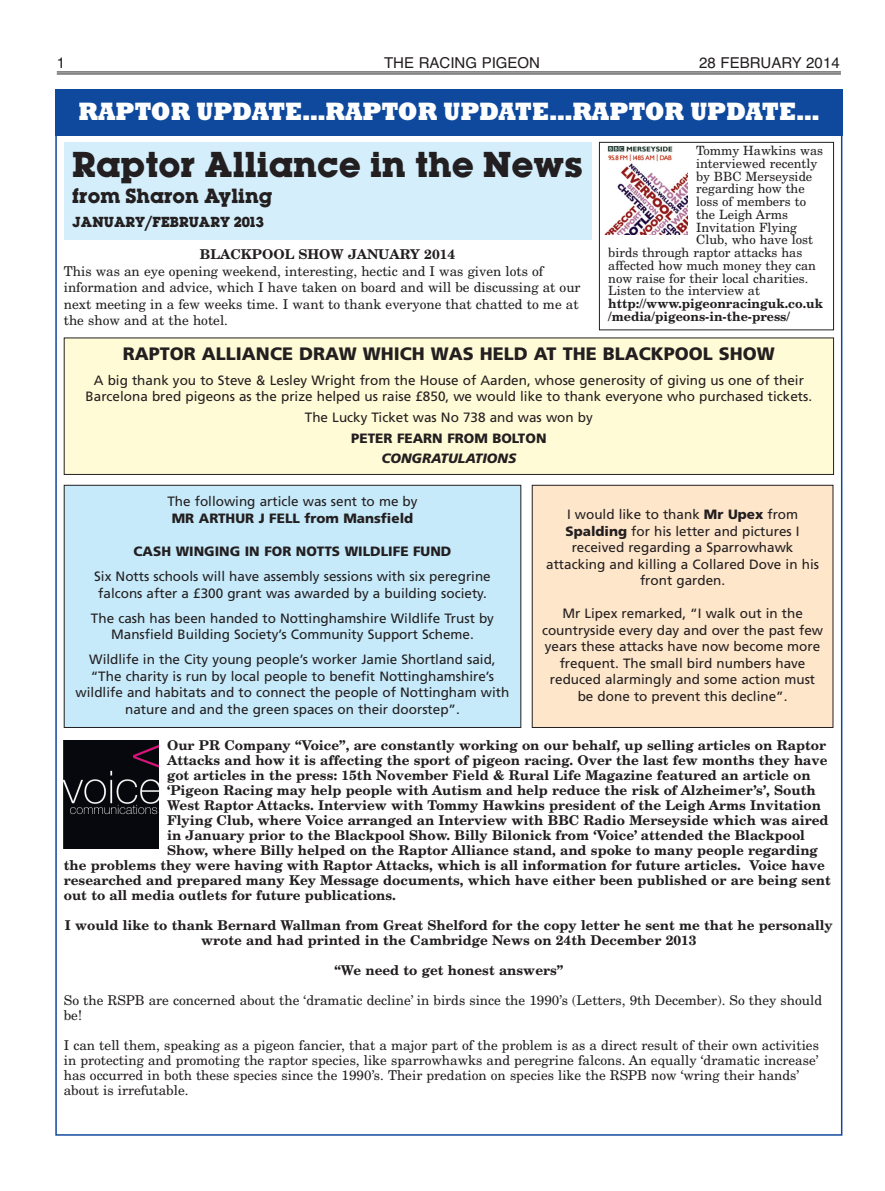
<style>
.page{position:relative;width:885px;height:1191px;background:#fff}
.page>*{position:absolute;margin:0;border:0;box-sizing:border-box;transform-origin:0 0}
.t1{font:700 31.5px "Lubalin";color:#231f20}
.t2{font:800 25.5px "Rockwell";color:#fff;scale:.9 1}
.t3{font:900 18px "Frutiger";color:#231f20}
.t4{font:700 18px "Lubalin";color:#231f20}
.t5{font:15px "Helvetica";color:#231f20}
.t6{font:700 13.5px/15px "New Century Schlbk";color:#231f20;text-align:center}
.t7{font:13.5px/16.5px "Frutiger";color:#231f20;text-align:center}
.t8{font:13.5px/15px "New Century Schlbk";color:#231f20}
.t9{font:900 13.5px "Frutiger";color:#231f20}
.t10{font:italic 900 13.5px "Frutiger";color:#231f20}
.t11{font:12.75px "New Century Schlbk";color:#231f20}
.t12{font:700 12.75px/12.8px "New Century Schlbk";color:#231f20}
.t13{font:700 12.75px "Lubalin";color:#231f20}
.s1{font-weight:900}
</style>
<div class="page">
<hr style="left:57px;top:71px;width:783px;height:1px;background:#231f20">
<hr style="left:57px;top:73px;width:783px;height:1px;background:#231f20">
<div style="left:55px;top:89px;width:787px;height:47px;background:#0f499d"></div>
<div style="left:64px;top:142px;width:527px;height:98px;background:#d4effb"></div>
<div style="left:599px;top:142px;width:234px;height:188px;border:1px solid #231f20"></div>
<img style="left:605px;top:146px;width:82px;height:88px">
<div style="left:64px;top:338px;width:769px;height:136px;background:#fffbd6"></div>
<div style="left:64px;top:337px;width:769px;height:138px;border:1px solid #231f20"></div>
<div style="left:64px;top:485px;width:456px;height:242px;background:#c6eafa"></div>
<div style="left:64px;top:485px;width:457px;height:243px;border:1px solid #231f20"></div>
<div style="left:532px;top:485px;width:300px;height:242px;background:#fee6ca"></div>
<div style="left:531px;top:485px;width:302px;height:243px;border:1px solid #231f20"></div>
<img style="left:64px;top:740px;width:94px;height:108px">
<p class="t5" style="left:57px;top:54px;width:10px">1</p>
<p class="t5" style="left:384px;top:54px;width:157px">THE RACING PIGEON</p>
<p class="t5" style="left:699px;top:54px;width:142px">28 FEBRUARY 2014</p>
<h2 class="t2" style="left:78px;top:97px;width:824px">RAPTOR UPDATE…RAPTOR UPDATE…RAPTOR UPDATE…</h2>
<h1 class="t1" style="left:72px;top:148px;width:512px">Raptor Alliance in the News</h1>
<h3 class="t4" style="left:72px;top:186px;width:202px">from Sharon Ayling</h3>
<p class="t13" style="left:72px;top:215px;width:193px">JANUARY/FEBRUARY 2013</p>
<p class="t6" style="left:200px;top:248px;width:257px">BLACKPOOL SHOW JANUARY 2014</p>
<p class="t8" style="left:64px;top:264px;width:518px;line-height:16.5px">This was an eye opening weekend, interesting, hectic and I was given lots of information and advice, which I have taken on board and will be discussing at our next meeting in a few weeks time. I want to thank everyone that chatted to me at the show and at the hotel.</p>
<p class="t11" style="left:696px;top:146px;width:128px">Tommy Hawkins was</p>
<p class="t11" style="left:696px;top:159px;width:123px">interviewed recently</p>
<p class="t11" style="left:696px;top:171px;width:118px">by BBC Merseyside</p>
<p class="t11" style="left:696px;top:184px;width:110px">regarding how the</p>
<p class="t11" style="left:696px;top:197px;width:111px">loss of members to</p>
<p class="t11" style="left:696px;top:210px;width:93px">the Leigh Arms</p>
<p class="t11" style="left:696px;top:222px;width:102px">Invitation Flying</p>
<p class="t11" style="left:696px;top:235px;width:118px">Club, who have lost</p>
<p class="t11" style="left:608px;top:248px;width:195px">birds through raptor attacks has</p>
<p class="t11" style="left:608px;top:261px;width:209px">affected how much money they can</p>
<p class="t11" style="left:608px;top:273px;width:201px">now raise for their local charities.</p>
<p class="t11" style="left:608px;top:286px;width:153px">Listen to the interview at</p>
<p class="t12" style="left:608px;top:298px;width:216px">http://www.pigeonracinguk.co.uk /media/pigeons-in-the-press/</p>
<h3 class="t3" style="left:123px;top:346px;width:653px">RAPTOR ALLIANCE DRAW WHICH WAS HELD AT THE BLACKPOOL SHOW</h3>
<p class="t7" style="left:86px;top:373px;width:728px">A big thank you to Steve &amp; Lesley Wright from the House of Aarden, whose generosity of giving us one of their<br>Barcelona bred pigeons as the prize helped us raise £850, we would like to thank everyone who purchased tickets.</p>
<p class="t7" style="left:305px;top:410px;width:289px">The Lucky Ticket was No 738 and was won by</p>
<p class="t9" style="left:351px;top:432px;width:197px">PETER FEARN FROM BOLTON</p>
<p class="t10" style="left:381px;top:453px;width:136px">CONGRATULATIONS</p>
<p class="t7" style="left:167px;top:494px;width:252px">The following article was sent to me by</p>
<p class="t9" style="left:172px;top:513px;width:243px">MR ARTHUR J FELL from Mansfield</p>
<p class="t9" style="left:134px;top:546px;width:319px">CASH WINGING IN FOR NOTTS WILDLIFE FUND</p>
<p class="t7" style="left:94px;top:569px;width:398px;text-align:left">Six Notts schools will have assembly sessions with six peregrine falcons after a £300 grant was awarded by a building society.</p>
<p class="t7" style="left:91px;top:610px;width:404px">The cash has been handed to Nottinghamshire Wildlife Trust by<br>Mansfield Building Society’s Community Support Scheme.</p>
<p class="t7" style="left:76px;top:652px;width:435px">Wildlife in the City young people’s worker Jamie Shortland said, “The charity is run by local people to benefit Nottinghamshire’s wildlife and habitats and to connect the people of Nottingham with nature and and the green spaces on their doorstep”.</p>
<p class="t7" style="left:546px;top:507px;width:274px">I would like to thank <span class="s1">Mr Upex</span> from<br><span class="s1">Spalding</span> for his letter and pictures I received regarding a Sparrowhawk attacking and killing a Collared Dove in his front garden.</p>
<p class="t7" style="left:542px;top:606px;width:282px">Mr Lipex remarked, “I walk out in the countryside every day and over the past few years these attacks have now become more frequent. The small bird numbers have reduced alarmingly and some action must be done to prevent this decline”.</p>
<p class="t6" style="left:167px;top:739px;width:660px">Our PR Company “Voice”, are constantly working on our behalf, up selling articles on Raptor</p>
<p class="t6" style="left:167px;top:754px;width:662px">Attacks and how it is affecting the sport of pigeon racing. Over the last few months they have</p>
<p class="t6" style="left:167px;top:769px;width:645px">got articles in the press: 15th November Field &amp; Rural Life Magazine featured an article on</p>
<p class="t6" style="left:167px;top:784px;width:650px">‘Pigeon Racing may help people with Autism and help reduce the risk of Alzheimer’s’, South</p>
<p class="t6" style="left:167px;top:799px;width:655px">West Raptor Attacks. Interview with Tommy Hawkins president of the Leigh Arms Invitation</p>
<p class="t6" style="left:167px;top:814px;width:663px">Flying Club, where Voice arranged an Interview with BBC Radio Merseyside which was aired</p>
<p class="t6" style="left:167px;top:829px;width:639px">in January prior to the Blackpool Show. Billy Bilonick from ‘Voice’ attended the Blackpool</p>
<p class="t6" style="left:167px;top:844px;width:652px">Show, where Billy helped on the Raptor Alliance stand, and spoke to many people regarding</p>
<p class="t6" style="left:64px;top:859px;width:762px">the problems they were having with Raptor Attacks, which is all information for future articles. Voice have</p>
<p class="t6" style="left:64px;top:874px;width:768px">researched and prepared many Key Message documents, which have either been published or are being sent</p>
<p class="t6" style="left:64px;top:889px;width:333px">out to all media outlets for future publications.</p>
<p class="t6" style="left:65px;top:919px;width:769px">I would like to thank Bernard Wallman from Great Shelford for the copy letter he sent me that he personally wrote and had printed in the Cambridge News on 24th December 2013</p>
<p class="t6" style="left:334px;top:964px;width:230px">“We need to get honest answers”</p>
<p class="t8" style="left:64px;top:994px;width:759px">So the RSPB are concerned about the ‘dramatic decline’ in birds since the 1990’s (Letters, 9th December). So they should be!</p>
<p class="t8" style="left:64px;top:1039px;width:756px">I can tell them, speaking as a pigeon fancier, that a major part of the problem is as a direct result of their own activities in protecting and promoting the raptor species, like sparrowhawks and peregrine falcons. An equally ‘dramatic increase’ has occurred in both these species since the 1990’s. Their predation on species like the RSPB now ‘wring their hands’ about is irrefutable.</p>
</div>
